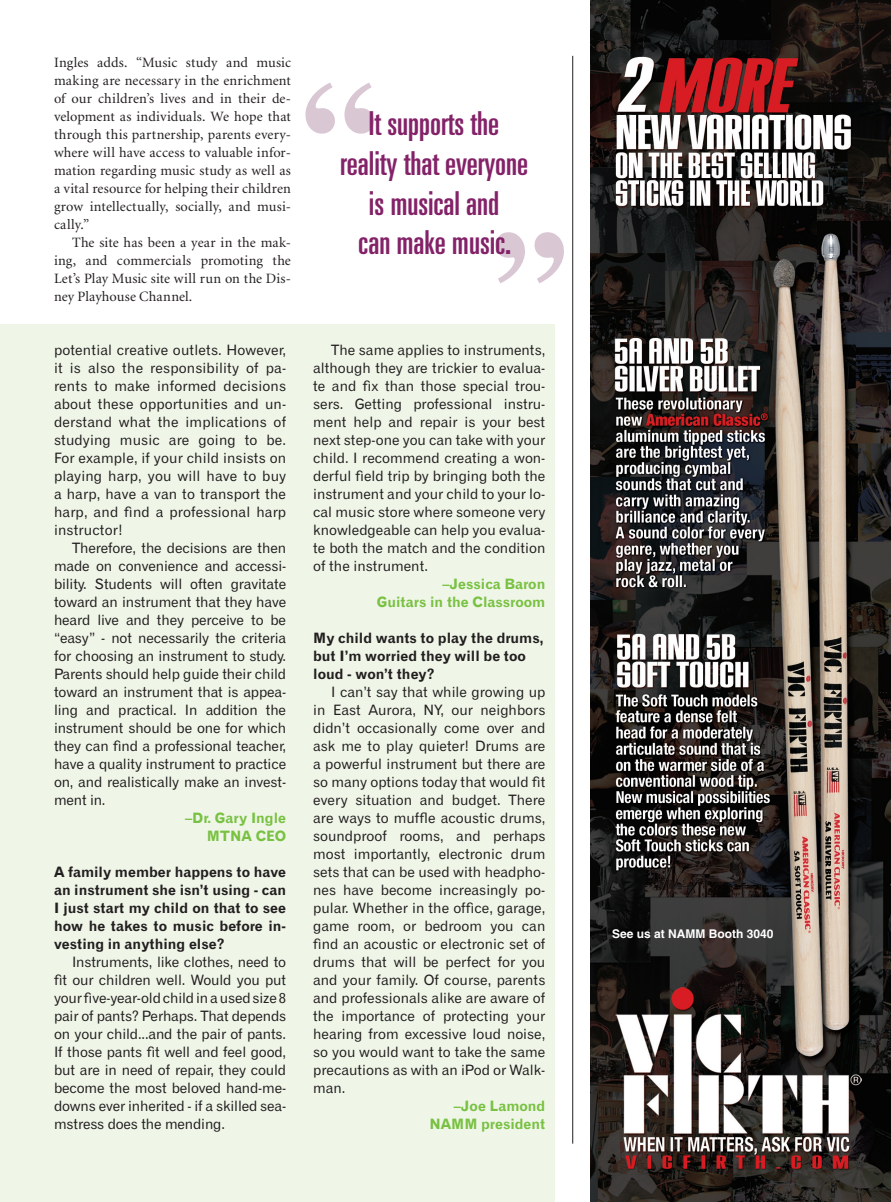
<style>
.page{position:relative;width:891px;height:1202px;background:#fff}
.page>*{position:absolute;margin:0;border:0;box-sizing:border-box;transform-origin:0 0}
.Call_Out{font:ultra-condensed 33px/39.6px "Univers";color:#832268;text-align:center}
.Sidebar_Copy{font:14.25px/18px "Gothic 720 BT Roman B";color:#231f20;text-align:justify}
.MMR_TEXT{font:14.25px/18px "Minion";letter-spacing:.015em;color:#231f20;text-align:justify}
.Sidebar_Copy-2{font:14.25px/18px "Gothic 720 BT Bold B";color:#231f20;text-align:justify}
.Sidebar_Copy-3{font:14.25px "Gothic 720 BT Bold B";color:#79c142}
.t1{font:700 12px "Helvetica";color:#fff}
</style>
<div class="page">
<div style="left:0;top:324px;width:555px;height:878px;background:#eff6e8"></div>
<svg style="left:496px;top:232px;width:68px;height:51px"></svg>
<svg style="left:305px;top:82px;width:69px;height:52px"></svg>
<hr style="left:572px;top:56px;width:1px;height:1087px;background:#231f20">
<img style="left:590px;top:0;width:301px;height:1202px">
<p class="MMR_TEXT" style="left:54px;top:54px;width:238px">Ingles adds. “Music study and music making are necessary in the enrichment of our children’s lives and in their de&shy;velopment as individuals. We hope that through this partnership, parents every&shy;where will have access to valuable infor&shy;mation regarding music study as well as a vital resource for helping their children grow intellectually, socially, and musi&shy;cally.”</p>
<p class="MMR_TEXT" style="left:54px;top:234px;width:238px;text-indent:18px">The site has been a year in the mak&shy;ing, and commercials promoting the Let’s Play Music site will run on the Dis&shy;ney Playhouse Channel.</p>
<p class="Sidebar_Copy" style="left:54px;top:340px;width:234px">potential creative outlets. However, it is also the responsibility of pa&shy;rents to make informed decisions about these opportunities and un&shy;derstand what the implications of studying music are going to be.<br>For example, if your child insists on playing harp, you will have to buy a harp, have a van to transport the harp, and find a professional harp instructor!</p>
<p class="Sidebar_Copy" style="left:54px;top:538px;width:234px;text-indent:18px">Therefore, the decisions are then made on convenience and accessi&shy;bility. Students will often gravitate toward an instrument that they have heard live and they perceive to be “easy” - not necessarily the criteria for choosing an instrument to study.<br>Parents should help guide their child toward an instrument that is appea&shy;ling and practical. In addition the instrument should be one for which they can find a professional teacher, have a quality instrument to practice on, and realistically make an invest&shy;ment in.</p>
<p class="Sidebar_Copy-3" style="left:185px;top:809px;width:103px">–Dr. Gary Ingle</p>
<p class="Sidebar_Copy-3" style="left:207px;top:827px;width:81px">MTNA CEO</p>
<p class="Sidebar_Copy-2" style="left:54px;top:862px;width:234px">A family member happens to have an instrument she isn’t using - can I just start my child on that to see how he takes to music before in&shy;vesting in anything else?</p>
<p class="Sidebar_Copy" style="left:54px;top:952px;width:234px;text-indent:18px">Instruments, like clothes, need to fit our children well. Would you put your five-year-old child in a used size 8 pair of pants? Perhaps. That depends on your child...and the pair of pants.<br>If those pants fit well and feel good, but are in need of repair, they could become the most beloved hand-me&shy;downs ever inherited - if a skilled sea&shy;mstress does the mending.</p>
<p class="Call_Out" style="left:340px;top:104px;width:189px">It supports the reality that everyone is musical and<br>can make music.</p>
<p class="Sidebar_Copy" style="left:313px;top:340px;width:234px;text-indent:18px">The same applies to instruments, although they are trickier to evalua&shy;te and fix than those special trou&shy;sers. Getting professional instru&shy;ment help and repair is your best next step-one you can take with your child. I recommend creating a won&shy;derful field trip by bringing both the instrument and your child to your lo&shy;cal music store where someone very knowledgeable can help you evalua&shy;te both the match and the condition of the instrument.</p>
<p class="Sidebar_Copy-3" style="left:442px;top:575px;width:104px">–Jessica Baron</p>
<p class="Sidebar_Copy-3" style="left:377px;top:593px;width:170px">Guitars in the Classroom</p>
<p class="Sidebar_Copy-2" style="left:313px;top:628px;width:232px;text-align:left">My child wants to play the drums, but I’m worried they will be too loud - won’t they?</p>
<p class="Sidebar_Copy" style="left:313px;top:682px;width:234px;text-indent:18px">I can’t say that while growing up in East Aurora, NY, our neighbors didn’t occasionally come over and ask me to play quieter! Drums are a powerful instrument but there are so many options today that would fit every situation and budget. There are ways to muffle acoustic drums, soundproof rooms, and perhaps most importantly, electronic drum sets that can be used with headpho&shy;nes have become increasingly po&shy;pular. Whether in the office, garage, game room, or bedroom you can find an acoustic or electronic set of drums that will be perfect for you and your family. Of course, parents and professionals alike are aware of the importance of protecting your hearing from excessive loud noise, so you would want to take the same precautions as with an iPod or Walk&shy;man.</p>
<p class="Sidebar_Copy-3" style="left:454px;top:1097px;width:93px">–Joe Lamond</p>
<p class="Sidebar_Copy-3" style="left:429px;top:1115px;width:118px">NAMM president</p>
<p class="t1" style="left:612px;top:926px;width:163px">See us at NAMM Booth 3040</p>
</div>
